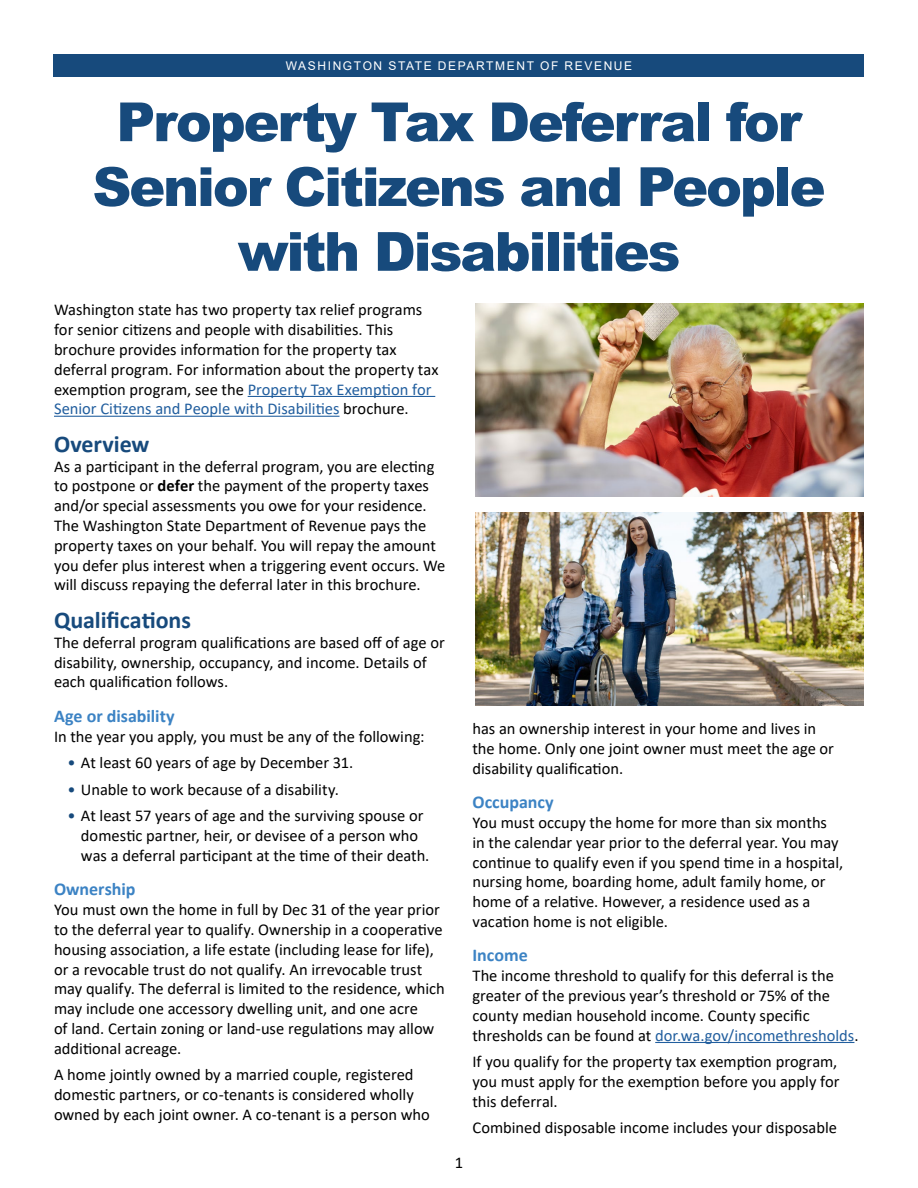
<style>
.page{position:relative;width:918px;height:1188px;background:#fff}
.page>*{position:absolute;margin:0;border:0;box-sizing:border-box;transform-origin:0 0}
.t1{font:900 54px/64.8px "Arial";letter-spacing:-.04em;color:#174a7c;text-align:center}
.t2{font:700 24px "Calibri";letter-spacing:-.005em;color:#174a7c}
.t3{font:700 18px "Calibri";color:#3c83c4}
.t4{font:16.5px/19.8px "Calibri";color:#000}
.t5{font:12px "Arial";letter-spacing:.135em;color:#fff}
.s1{color:#215e9e}
.s2{font-weight:700}
.s3{color:#174a7c}
</style>
<div class="page">
<div style="left:54px;top:54px;width:810px;height:23px;background:#174a7c"></div>
<hr style="left:248px;top:396px;width:187px;height:1px;background:#215e9e">
<hr style="left:54px;top:416px;width:286px;height:1px;background:#215e9e">
<hr style="left:655px;top:1042px;width:199px;height:1px;background:#215e9e">
<img style="left:475px;top:303px;width:389px;height:193px">
<img style="left:475px;top:513px;width:389px;height:192px">
<p class="t5" style="left:286px;top:57px;width:348px">WASHINGTON STATE DEPARTMENT OF REVENUE</p>
<h1 class="t1" style="left:92px;top:88px;width:735px">Property Tax Deferral for<br>Senior Citizens and People with Disabilities</h1>
<p class="t4" style="left:54px;top:300px;width:386px">Washington state has two property tax relief programs for senior citizens and people with disabilities. This brochure provides information for the property tax deferral program. For information about the property tax exemption program, see the <span class="s1">Property Tax Exemption for Senior Citizens and People with Disabilities</span> brochure.</p>
<h2 class="t2" style="left:54px;top:427px;width:97px">Overview</h2>
<p class="t4" style="left:54px;top:456px;width:393px">As a participant in the deferral program, you are electing to postpone or <span class="s2">defer</span> the payment of the property taxes and/or special assessments you owe for your residence.<br>The Washington State Department of Revenue pays the property taxes on your behalf. You will repay the amount you defer plus interest when a triggering event occurs. We will discuss repaying the deferral later in this brochure.</p>
<h2 class="t2" style="left:54px;top:603px;width:138px">Qualifications</h2>
<p class="t4" style="left:54px;top:632px;width:392px">The deferral program qualifications are based off of age or disability, ownership, occupancy, and income. Details of each qualification follows.</p>
<p class="t3" style="left:54px;top:703px;width:122px">Age or disability</p>
<p class="t4" style="left:54px;top:726px;width:372px">In the year you apply, you must be any of the following:</p>
<p class="t4" style="left:67px;top:752px;width:287px"><span class="s3">•</span> At least 60 years of age by December 31.</p>
<p class="t4" style="left:67px;top:779px;width:273px"><span class="s3">•</span> Unable to work because of a disability.</p>
<p class="t4" style="left:81px;top:806px;width:350px;text-indent:-13px"><span class="s3">•</span> At least 57 years of age and the surviving spouse or domestic partner, heir, or devisee of a person who was a deferral participant at the time of their death.</p>
<p class="t3" style="left:54px;top:877px;width:83px">Ownership</p>
<p class="t4" style="left:54px;top:899px;width:392px">You must own the home in full by Dec 31 of the year prior to the deferral year to qualify. Ownership in a cooperative housing association, a life estate (including lease for life), or a revocable trust do not qualify. An irrevocable trust may qualify. The deferral is limited to the residence, which may include one accessory dwelling unit, and one acre<br>of land. Certain zoning or land-use regulations may allow additional acreage.</p>
<p class="t4" style="left:54px;top:1065px;width:377px">A home jointly owned by a married couple, registered domestic partners, or co-tenants is considered wholly owned by each joint owner. A co-tenant is a person who</p>
<p class="t4" style="left:455px;top:1153px;width:10px">1</p>
<p class="t4" style="left:472px;top:718px;width:363px">has an ownership interest in your home and lives in the home. Only one joint owner must meet the age or disability qualification.</p>
<p class="t3" style="left:472px;top:789px;width:83px">Occupancy</p>
<p class="t4" style="left:472px;top:812px;width:372px">You must occupy the home for more than six months in the calendar year prior to the deferral year. You may continue to qualify even if you spend time in a hospital, nursing home, boarding home, adult family home, or home of a relative. However, a residence used as a vacation home is not eligible.</p>
<p class="t3" style="left:472px;top:943px;width:57px">Income</p>
<p class="t4" style="left:472px;top:965px;width:388px">The income threshold to qualify for this deferral is the greater of the previous year’s threshold or 75% of the county median household income. County specific thresholds can be found at <span class="s1">dor.wa.gov/incomethresholds</span>.</p>
<p class="t4" style="left:472px;top:1051px;width:369px">If you qualify for the property tax exemption program, you must apply for the exemption before you apply for this deferral.</p>
<p class="t4" style="left:472px;top:1118px;width:366px">Combined disposable income includes your disposable</p>
</div>
